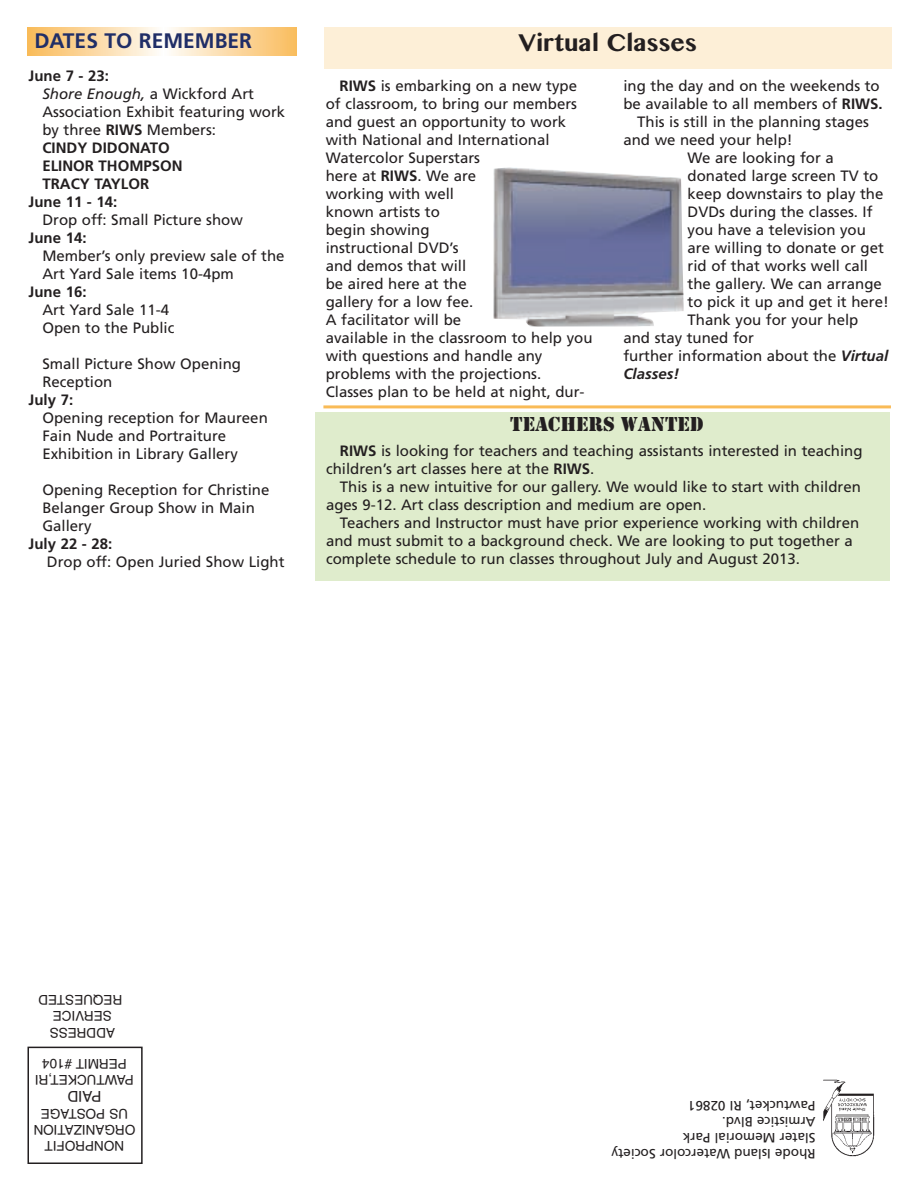
<style>
.page{position:relative;width:918px;height:1188px;background:#fff}
.page>*{position:absolute;margin:0;border:0;box-sizing:border-box;transform-origin:0 0}
.t1{font:700 24px "Bangla MN";color:#231f20}
.t2{font:700 21px "Frutiger";color:#202e67}
.t3{font:21px "Stencil";color:#231f20}
.t4{font:15px/18px "Frutiger";color:#231f20}
.t5{font:700 15px "Frutiger";color:#231f20}
.t6{font:italic 15px "Frutiger";color:#231f20}
.t7{font:italic 700 15px "Frutiger";color:#231f20}
.t8{font:15px "Helvetica";color:#231f20}
.t9{font:13.5px/16.2px "Frutiger";color:#231f20}
.t10{font:13.5px/16.2px "Helvetica";color:#231f20;text-align:center}
.s1{font-style:normal}
.s2{font-weight:700}
.s3{font-weight:700;font-style:italic}
</style>
<div class="page">
<div style="left:316px;top:412px;width:574px;height:168px;background:#dfeccc"></div>
<img style="left:823px;top:1079px;width:52px;height:78px">
<div style="left:27px;top:1047px;width:116px;height:117px;border:2px solid #231f20"></div>
<svg style="left:28px;top:27px;width:269px;height:29px;background:#fbdba9"></svg>
<div style="left:324px;top:27px;width:568px;height:42px;background:#fdefd7"></div>
<img style="left:494px;top:167px;width:190px;height:160px">
<hr style="left:323px;top:405px;width:568px;height:3px;background:#f9bb57">
<h2 class="t2" style="left:34px;top:32px;width:219px">DATES TO REMEMBER</h2>
<p class="t5" style="left:29px;top:69px;width:82px">June 7 - 23:</p>
<p class="t6" style="left:42px;top:87px;width:213px">Shore Enough, <span class="s1">a Wickford Art</span></p>
<p class="t4" style="left:42px;top:104px;width:244px">Association Exhibit featuring work</p>
<p class="t4" style="left:42px;top:122px;width:175px">by three <span class="s2">RIWS</span> Members:</p>
<p class="t5" style="left:42px;top:141px;width:129px">CINDY DIDONATO</p>
<p class="t5" style="left:42px;top:159px;width:142px">ELINOR THOMPSON</p>
<p class="t5" style="left:42px;top:177px;width:108px">TRACY TAYLOR</p>
<p class="t5" style="left:29px;top:195px;width:90px">June 11 - 14:</p>
<p class="t4" style="left:42px;top:212px;width:202px">Drop off: Small Picture show</p>
<p class="t5" style="left:29px;top:231px;width:59px">June 14:</p>
<p class="t4" style="left:42px;top:248px;width:244px">Member’s only preview sale of the<br>Art Yard Sale items 10-4pm</p>
<p class="t5" style="left:29px;top:285px;width:59px">June 16:</p>
<p class="t4" style="left:42px;top:302px;width:134px">Art Yard Sale 11-4<br>Open to the Public</p>
<p class="t4" style="left:42px;top:356px;width:200px">Small Picture Show Opening<br>Reception</p>
<p class="t5" style="left:29px;top:393px;width:46px">July 7:</p>
<p class="t4" style="left:42px;top:410px;width:227px">Opening reception for Maureen<br>Fain Nude and Portraiture<br>Exhibition in Library Gallery</p>
<p class="t4" style="left:42px;top:482px;width:229px">Opening Reception for Christine<br>Belanger Group Show in Main<br>Gallery</p>
<p class="t5" style="left:29px;top:537px;width:85px">July 22 - 28:</p>
<p class="t4" style="left:47px;top:554px;width:239px">Drop off: Open Juried Show Light</p>
<h1 class="t1" style="left:519px;top:28px;width:180px">Virtual Classes</h1>
<p class="t4" style="left:326px;top:77px;width:268px;text-indent:14px"><span class="s2">RIWS</span> is embarking on a new type of classroom, to bring our members and guest an opportunity to work with National and International<br>Watercolor Superstars<br>here at <span class="s2">RIWS</span>. We are<br>working with well<br>known artists to<br>begin showing<br>instructional DVD’s<br>and demos that will<br>be aired here at the<br>gallery for a low fee.<br>A facilitator will be<br>available in the classroom to help you with questions and handle any problems with the projections.<br>Classes plan to be held at night, dur-</p>
<p class="t4" style="left:623px;top:78px;width:258px">ing the day and on the weekends to</p>
<p class="t4" style="left:623px;top:96px;width:261px">be available to all members of <span class="s2">RIWS.</span></p>
<p class="t4" style="left:637px;top:114px;width:233px">This is still in the planning stages</p>
<p class="t4" style="left:623px;top:132px;width:171px">and we need your help!</p>
<p class="t4" style="left:688px;top:150px;width:148px">We are looking for a</p>
<p class="t4" style="left:688px;top:168px;width:192px">donated large screen TV to</p>
<p class="t4" style="left:688px;top:186px;width:197px">keep downstairs to play the</p>
<p class="t4" style="left:688px;top:204px;width:187px">DVDs during the classes. If</p>
<p class="t4" style="left:688px;top:222px;width:180px">you have a television you</p>
<p class="t4" style="left:688px;top:240px;width:198px">are willing to donate or get</p>
<p class="t4" style="left:688px;top:258px;width:182px">rid of that works well call</p>
<p class="t4" style="left:688px;top:276px;width:196px">the gallery. We can arrange</p>
<p class="t4" style="left:688px;top:294px;width:203px">to pick it up and get it here!</p>
<p class="t4" style="left:688px;top:312px;width:172px">Thank you for your help</p>
<p class="t4" style="left:623px;top:330px;width:132px">and stay tuned for</p>
<p class="t4" style="left:623px;top:348px;width:266px">further information about the <span class="s3">Virtual</span></p>
<p class="t7" style="left:623px;top:368px;width:57px">Classes!</p>
<h2 class="t3" style="left:510px;top:412px;width:195px">TEACHERS WANTED</h2>
<p class="t4" style="left:326px;top:443px;width:538px;text-indent:14px"><span class="s2">RIWS</span> is looking for teachers and teaching assistants interested in teaching children’s art classes here at the <span class="s2">RIWS</span>.</p>
<p class="t4" style="left:326px;top:479px;width:536px;text-indent:14px">This is a new intuitive for our gallery. We would like to start with children ages 9-12. Art class description and medium are open.</p>
<p class="t4" style="left:326px;top:515px;width:535px;text-indent:14px">Teachers and Instructor must have prior experience working with children and must submit to a background check. We are looking to put together a complete schedule to run classes throughout July and August 2013.</p>
<p class="t10" style="left:122px;top:1040px;width:86px;rotate:-180deg">ADDRESS<br>SERVICE<br>REQUESTED</p>
<p class="t10" style="left:134px;top:1088px;width:101px;rotate:-180deg">PAWTUCKET,RI<br>PERMIT #104</p>
<p class="t8" style="left:101px;top:1105px;width:35px;rotate:-180deg">PAID</p>
<p class="t10" style="left:135px;top:1154px;width:103px;rotate:-180deg">NONPROFIT<br>ORGANIZATION<br>US POSTAGE</p>
<p class="t9" style="left:816px;top:1161px;width:206px;rotate:-180deg">Rhode Island Watercolor Society<br>Slater Memorial Park<br>Armistice Blvd.<br>Pawtucket, RI 02861</p>
</div>
